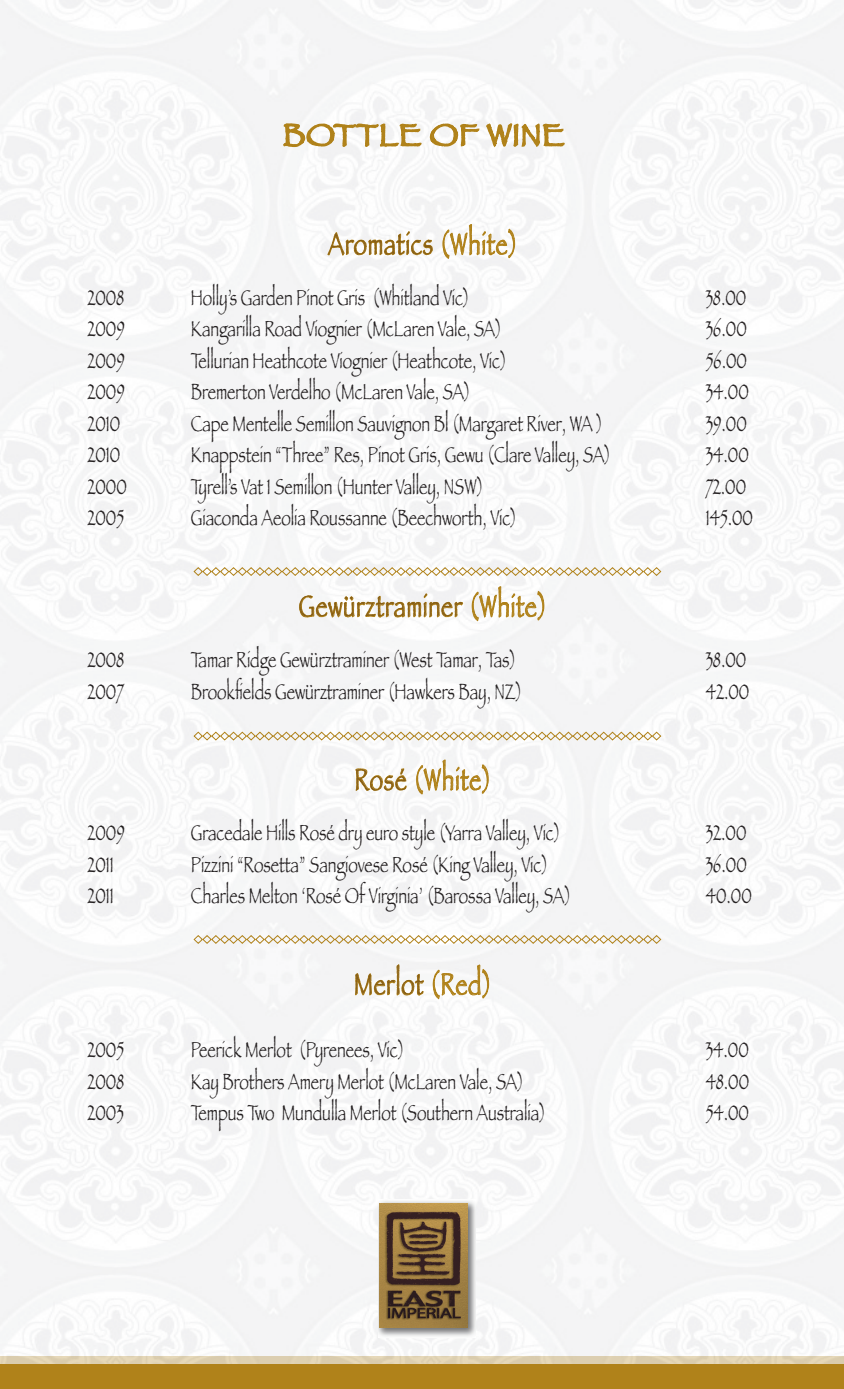
<style>
.page{position:relative;width:844px;height:1389px;background:#fff}
.page>*{position:absolute;margin:0;border:0;box-sizing:border-box;transform-origin:0 0}
.t1{font:condensed 31.5px "Papyrus";letter-spacing:.03em;color:#865d14}
.t2{font:31.5px "Papyrus";letter-spacing:.02em;color:#b0821a}
.t3{font:condensed 31.5px "Papyrus";letter-spacing:.03em;color:#b0821a}
.t4{font:condensed 22.75px "Papyrus";color:#231f20}
.s1{color:#b0821a}
.s2{color:#865d14}
</style>
<div class="page">
<hr style="left:0;top:1357px;width:1px;height:32px;background:#b0821a">
<div style="left:1px;top:1357px;width:842px;height:32px;background:#b0821a"></div>
<div style="left:0;top:0;width:843px;height:1364px;background:#f6f7f7"></div>
<img style="left:378px;top:1200px;width:97px;height:137px">
<img style="left:379px;top:1203px;width:88px;height:124px">
<svg style="left:282px;top:28px;width:140px;height:137px"></svg>
<svg style="left:429px;top:110px;width:136px;height:71px"></svg>
<svg style="left:327px;top:226px;width:106px;height:42px"></svg>
<svg style="left:442px;top:220px;width:73px;height:44px"></svg>
<svg style="left:299px;top:588px;width:164px;height:47px"></svg>
<svg style="left:471px;top:582px;width:73px;height:44px"></svg>
<svg style="left:355px;top:768px;width:52px;height:24px"></svg>
<svg style="left:416px;top:755px;width:73px;height:44px"></svg>
<svg style="left:355px;top:964px;width:69px;height:33px"></svg>
<svg style="left:432px;top:960px;width:57px;height:44px"></svg>
<svg style="left:193px;top:567px;width:468px;height:9px"></svg>
<svg style="left:193px;top:731px;width:468px;height:10px"></svg>
<svg style="left:193px;top:935px;width:468px;height:9px"></svg>
<p class="t2" style="left:283px;top:116px;width:283px">BOTTLE OF WINE</p>
<p class="t1" style="left:328px;top:225px;width:191px">Aromatics <span class="s1">(White)</span></p>
<p class="t4" style="left:87px;top:284px;width:38px">2008</p>
<p class="t4" style="left:191px;top:284px;width:280px">Holly’s Garden Pinot Gris (Whitland Vic)</p>
<p class="t4" style="left:705px;top:284px;width:42px">38.00</p>
<p class="t4" style="left:87px;top:315px;width:39px">2009</p>
<p class="t4" style="left:191px;top:315px;width:312px">Kangarilla Road Viognier (McLaren Vale, SA)</p>
<p class="t4" style="left:705px;top:315px;width:42px">36.00</p>
<p class="t4" style="left:87px;top:347px;width:39px">2009</p>
<p class="t4" style="left:191px;top:347px;width:317px">Tellurian Heathcote Viognier (Heathcote, Vic)</p>
<p class="t4" style="left:705px;top:347px;width:43px">56.00</p>
<p class="t4" style="left:87px;top:378px;width:39px">2009</p>
<p class="t4" style="left:191px;top:378px;width:281px">Bremerton Verdelho (McLaren Vale, SA)</p>
<p class="t4" style="left:705px;top:378px;width:45px">34.00</p>
<p class="t4" style="left:87px;top:410px;width:34px">2010</p>
<p class="t4" style="left:191px;top:410px;width:413px">Cape Mentelle Semillon Sauvignon Bl (Margaret River, WA )</p>
<p class="t4" style="left:705px;top:410px;width:42px">39.00</p>
<p class="t4" style="left:87px;top:441px;width:34px">2010</p>
<p class="t4" style="left:191px;top:441px;width:421px">Knappstein “Three” Res, Pinot Gris, Gewu (Clare Valley, SA)</p>
<p class="t4" style="left:705px;top:441px;width:45px">34.00</p>
<p class="t4" style="left:87px;top:473px;width:41px">2000</p>
<p class="t4" style="left:191px;top:473px;width:294px">Tyrell’s Vat 1 Semillon (Hunter Valley, NSW)</p>
<p class="t4" style="left:705px;top:473px;width:42px">72.00</p>
<p class="t4" style="left:87px;top:504px;width:38px">2005</p>
<p class="t4" style="left:191px;top:504px;width:327px">Giaconda Aeolia Roussanne (Beechworth, Vic)</p>
<p class="t4" style="left:705px;top:504px;width:49px">145.00</p>
<p class="t1" style="left:299px;top:587px;width:249px">Gewürztraminer <span class="s1">(White)</span></p>
<p class="t4" style="left:87px;top:646px;width:38px">2008</p>
<p class="t4" style="left:191px;top:646px;width:327px">Tamar Ridge Gewürztraminer (West Tamar, Tas)</p>
<p class="t4" style="left:705px;top:646px;width:42px">38.00</p>
<p class="t4" style="left:87px;top:677px;width:38px">2007</p>
<p class="t4" style="left:191px;top:677px;width:333px">Brookfields Gewürztraminer (Hawkers Bay, NZ)</p>
<p class="t4" style="left:705px;top:677px;width:45px">42.00</p>
<p class="t3" style="left:354px;top:760px;width:138px"><span class="s2">Rosé</span> (White)</p>
<p class="t4" style="left:87px;top:819px;width:39px">2009</p>
<p class="t4" style="left:191px;top:819px;width:371px">Gracedale Hills Rosé dry euro style (Yarra Valley, Vic)</p>
<p class="t4" style="left:705px;top:819px;width:42px">32.00</p>
<p class="t4" style="left:87px;top:851px;width:28px">2011</p>
<p class="t4" style="left:191px;top:851px;width:359px">Pizzini “Rosetta” Sangiovese Rosé (King Valley, Vic)</p>
<p class="t4" style="left:705px;top:851px;width:42px">36.00</p>
<p class="t4" style="left:87px;top:882px;width:28px">2011</p>
<p class="t4" style="left:191px;top:882px;width:382px">Charles Melton ‘Rosé Of Virginia’ (Barossa Valley, SA)</p>
<p class="t4" style="left:705px;top:882px;width:47px">40.00</p>
<p class="t1" style="left:354px;top:965px;width:139px">Merlot <span class="s1">(Red)</span></p>
<p class="t4" style="left:87px;top:1036px;width:38px">2005</p>
<p class="t4" style="left:191px;top:1036px;width:215px">Peerick Merlot (Pyrenees, Vic)</p>
<p class="t4" style="left:705px;top:1036px;width:45px">34.00</p>
<p class="t4" style="left:87px;top:1068px;width:38px">2008</p>
<p class="t4" style="left:191px;top:1068px;width:334px">Kay Brothers Amery Merlot (McLaren Vale, SA)</p>
<p class="t4" style="left:705px;top:1068px;width:45px">48.00</p>
<p class="t4" style="left:87px;top:1099px;width:38px">2003</p>
<p class="t4" style="left:191px;top:1099px;width:356px">Tempus Two Mundulla Merlot (Southern Australia)</p>
<p class="t4" style="left:705px;top:1099px;width:45px">54.00</p>
</div>
